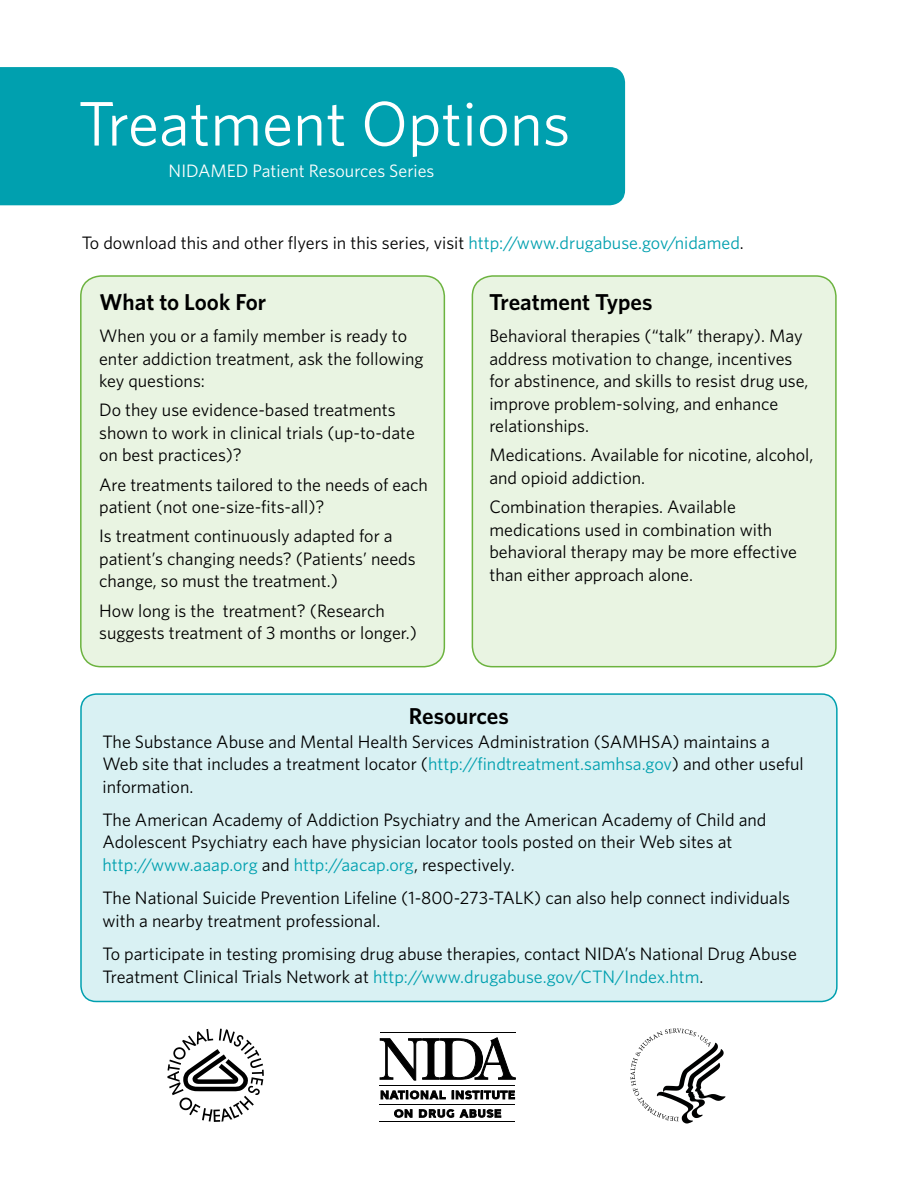
<style>
.page{position:relative;width:918px;height:1188px;background:#fff}
.page>*{position:absolute;margin:0;border:0;box-sizing:border-box;transform-origin:0 0}
.t1{font:63px "Whitney";color:#fff}
.t2{font:600 22.95px "Whitney";color:#000}
.t3{font:18px/22.5px "Whitney";color:#000}
.t4{font:18px "Whitney";color:#fff}
.s1{color:#00a0af}
</style>
<div class="page">
<div style="left:0;top:67px;width:625px;height:138px;background:#00a0af"></div>
<div style="left:472px;top:276px;width:364px;height:391px;background:#e9f4e2;border-radius:20px"></div>
<div style="left:472px;top:275px;width:365px;height:392px;border:2px solid #6cb33f;border-radius:20px"></div>
<div style="left:81px;top:276px;width:363px;height:391px;background:#e9f4e2;border-radius:20px"></div>
<div style="left:80px;top:275px;width:365px;height:392px;border:2px solid #6cb33f;border-radius:20px"></div>
<div style="left:81px;top:694px;width:756px;height:307px;background:#d9f1f3;border-radius:15px"></div>
<div style="left:80px;top:693px;width:758px;height:309px;border:2px solid #00a0af;border-radius:15px"></div>
<svg style="left:167px;top:1029px;width:97px;height:93px"></svg>
<hr style="left:380px;top:1085px;width:135px;height:1px;background:#000">
<hr style="left:380px;top:1104px;width:135px;height:1px;background:#000">
<hr style="left:380px;top:1121px;width:135px;height:1px;background:#000">
<hr style="left:380px;top:1033px;width:135px;height:1px;background:#000">
<svg style="left:452px;top:1091px;width:63px;height:8px"></svg>
<svg style="left:380px;top:1037px;width:136px;height:43px"></svg>
<svg style="left:460px;top:1109px;width:41px;height:9px"></svg>
<svg style="left:419px;top:1109px;width:35px;height:9px"></svg>
<svg style="left:394px;top:1109px;width:18px;height:9px"></svg>
<svg style="left:381px;top:1090px;width:65px;height:9px"></svg>
<svg style="left:630px;top:1028px;width:95px;height:96px"></svg>
<p class="t1" style="left:78px;top:82px;width:494px">Treatment Options</p>
<p class="t4" style="left:169px;top:158px;width:267px">NIDAMED Patient Resources Series</p>
<p class="t3" style="left:82px;top:231px;width:664px">To download this and other flyers in this series, visit <span class="s1">http://www.drugabuse.gov/nidamed</span>.</p>
<h1 class="t2" style="left:100px;top:287px;width:168px">What to Look For</h1>
<p class="t3" style="left:99px;top:324px;width:326px">When you or a family member is ready to enter addiction treatment, ask the following key questions:</p>
<p class="t3" style="left:99px;top:398px;width:317px">Do they use evidence-based treatments shown to work in clinical trials (up-to-date on best practices)?</p>
<p class="t3" style="left:99px;top:473px;width:330px">Are treatments tailored to the needs of each patient (not one-size-fits-all)?</p>
<p class="t3" style="left:99px;top:524px;width:318px">Is treatment continuously adapted for a patient’s changing needs? (Patients’ needs change, so must the treatment.)</p>
<p class="t3" style="left:99px;top:599px;width:319px">How long is the treatment? (Research suggests treatment of 3 months or longer.)</p>
<h1 class="t2" style="left:489px;top:287px;width:165px">Treatment Types</h1>
<p class="t3" style="left:489px;top:324px;width:321px">Behavioral therapies (“talk” therapy). May address motivation to change, incentives for abstinence, and skills to resist drug use, improve problem-solving, and enhance relationships.</p>
<p class="t3" style="left:489px;top:443px;width:325px">Medications. Available for nicotine, alcohol, and opioid addiction.</p>
<p class="t3" style="left:489px;top:495px;width:309px">Combination therapies. Available medications used in combination with behavioral therapy may be more effective than either approach alone.</p>
<h1 class="t2" style="left:409px;top:700px;width:101px">Resources</h1>
<p class="t3" style="left:103px;top:730px;width:703px">The Substance Abuse and Mental Health Services Administration (SAMHSA) maintains a<br>Web site that includes a treatment locator (<span class="s1">http://findtreatment.samhsa.gov</span>) and other useful information.</p>
<p class="t3" style="left:103px;top:808px;width:665px">The American Academy of Addiction Psychiatry and the American Academy of Child and<br>Adolescent Psychiatry each have physician locator tools posted on their Web sites at <span class="s1">http://www.aaap.org</span> and <span class="s1">http://aacap.org</span>, respectively.</p>
<p class="t3" style="left:103px;top:886px;width:689px">The National Suicide Prevention Lifeline (1-800-273-TALK) can also help connect individuals with a nearby treatment professional.</p>
<p class="t3" style="left:103px;top:942px;width:696px">To participate in testing promising drug abuse therapies, contact NIDA’s National Drug Abuse<br>Treatment Clinical Trials Network at <span class="s1">http://www.drugabuse.gov/CTN/Index.htm</span>.</p>
</div>
